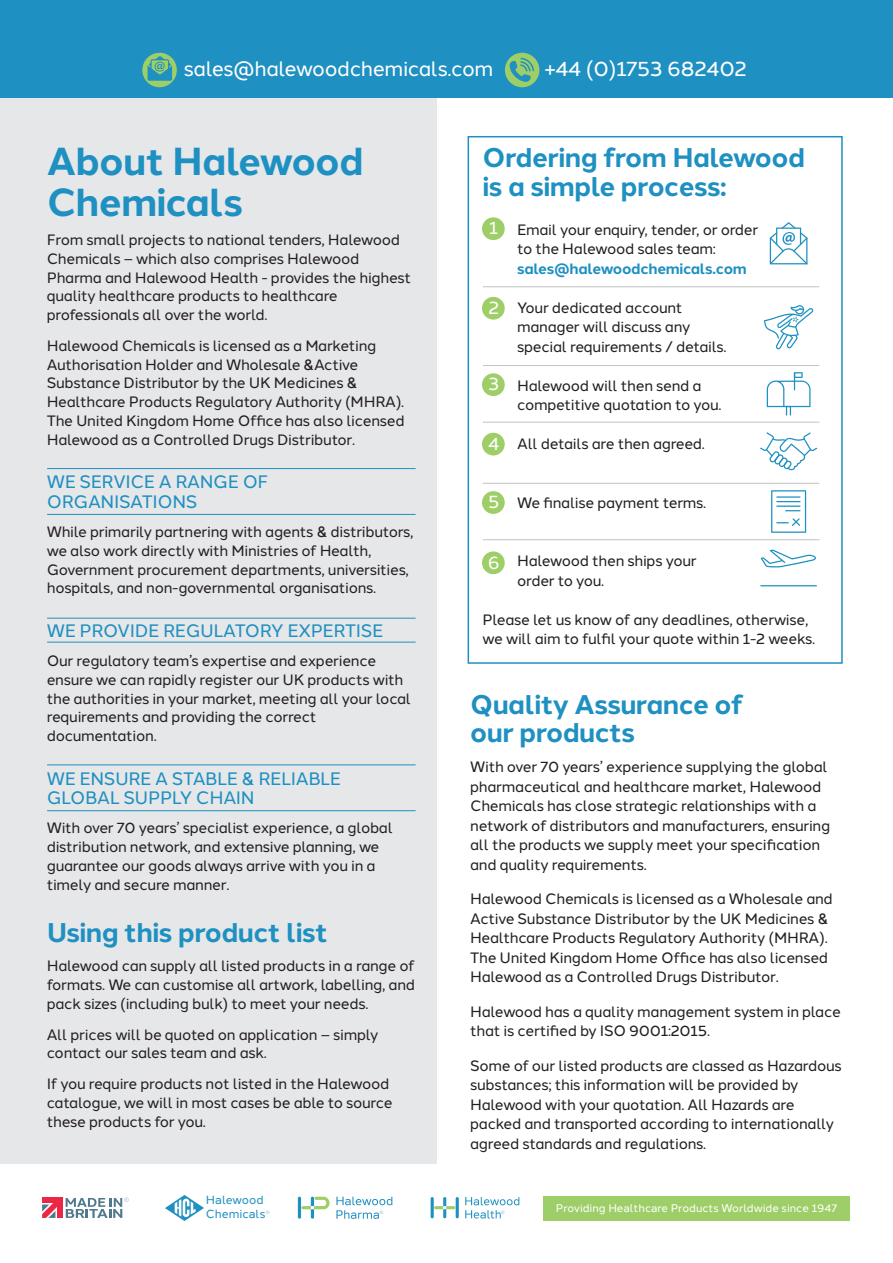
<style>
.page{position:relative;width:893px;height:1263px;background:#fff}
.page>*{position:absolute;margin:0;border:0;box-sizing:border-box;transform-origin:0 0}
.t1{font:700 39px/40.5px "Halcom";letter-spacing:-.02em;color:#1e90c1}
.t2{font:700 27px/28.5px "Halcom";letter-spacing:-.02em;color:#1e90c1}
.t3{font:20.85px "Halcom";letter-spacing:-.02em;color:#fff}
.t4{font:18px/19.5px "Halcom";letter-spacing:-.02em;color:#1e90c1}
.t5{font:18px "Halcom";color:#fff}
.t6{font:15px/18.8px "Halcom";letter-spacing:-.02em;color:#231f20}
.t7{font:700 15px "Halcom";letter-spacing:-.02em;color:#1e90c1}
.t8{font:11.85px/14.1px "Halcom";color:#1e90c1}
.t9{font:11.1px "Halcom";color:#fff}
.t10{font:300 4.8px "Halcom";color:#1e90c1}
</style>
<div class="page">
<div style="left:0;top:94px;width:436px;height:1070px;background:#e6e7e9"></div>
<div style="left:0;top:0;width:893px;height:98px;background:#1e90c1"></div>
<div style="left:505px;top:53px;width:34px;height:34px;background:#9ece67;border-radius:50%"></div>
<svg style="left:509px;top:58px;width:25px;height:24px"></svg>
<div style="left:142px;top:53px;width:35px;height:34px;background:#9ece67;border-radius:50%"></div>
<svg style="left:148px;top:56px;width:24px;height:25px"></svg>
<div style="left:482px;top:217px;width:23px;height:23px;background:#9ece67;border-radius:50%"></div>
<div style="left:482px;top:297px;width:23px;height:23px;background:#9ece67;border-radius:50%"></div>
<div style="left:482px;top:373px;width:23px;height:23px;background:#9ece67;border-radius:50%"></div>
<div style="left:482px;top:433px;width:23px;height:22px;background:#9ece67;border-radius:50%"></div>
<div style="left:482px;top:491px;width:23px;height:23px;background:#9ece67;border-radius:50%"></div>
<div style="left:482px;top:551px;width:23px;height:23px;background:#9ece67;border-radius:50%"></div>
<hr style="left:483px;top:286px;width:336px;height:1px;background:#c1c2c4">
<hr style="left:483px;top:365px;width:336px;height:1px;background:#c1c2c4">
<hr style="left:483px;top:422px;width:336px;height:1px;background:#c1c2c4">
<hr style="left:483px;top:483px;width:336px;height:1px;background:#c1c2c4">
<hr style="left:483px;top:539px;width:336px;height:1px;background:#c1c2c4">
<svg style="left:770px;top:222px;width:37px;height:42px"></svg>
<svg style="left:767px;top:372px;width:43px;height:43px"></svg>
<svg style="left:760px;top:432px;width:57px;height:38px"></svg>
<svg style="left:771px;top:490px;width:35px;height:43px"></svg>
<svg style="left:764px;top:305px;width:49px;height:44px"></svg>
<svg style="left:761px;top:550px;width:55px;height:17px"></svg>
<hr style="left:760px;top:585px;width:57px;height:1px;background:#1e90c1">
<div style="left:468px;top:136px;width:375px;height:528px;border:2px solid #1e90c1"></div>
<hr style="left:47px;top:468px;width:369px;height:1px;background:#1e90c1">
<hr style="left:47px;top:514px;width:369px;height:1px;background:#1e90c1">
<hr style="left:47px;top:764px;width:369px;height:1px;background:#1e90c1">
<hr style="left:47px;top:810px;width:369px;height:1px;background:#1e90c1">
<hr style="left:47px;top:618px;width:369px;height:1px;background:#1e90c1">
<hr style="left:47px;top:642px;width:369px;height:1px;background:#1e90c1">
<svg style="left:66px;top:1197px;width:63px;height:21px"></svg>
<div style="left:42px;top:1198px;width:20px;height:5px;background:#ed2646"></div>
<div style="left:57px;top:1202px;width:5px;height:16px;background:#ed2646"></div>
<svg style="left:42px;top:1203px;width:15px;height:15px"></svg>
<hr style="left:298px;top:1197px;width:3px;height:22px;background:#1e90c1;border-radius:2px">
<svg style="left:336px;top:1197px;width:56px;height:22px"></svg>
<svg style="left:301px;top:1197px;width:29px;height:22px"></svg>
<svg style="left:465px;top:1197px;width:54px;height:21px"></svg>
<hr style="left:431px;top:1197px;width:3px;height:21px;background:#1e90c1;border-radius:2px">
<hr style="left:456px;top:1197px;width:3px;height:21px;background:#1e90c1;border-radius:2px">
<svg style="left:434px;top:1197px;width:21px;height:21px"></svg>
<svg style="left:165px;top:1195px;width:39px;height:26px"></svg>
<div style="left:543px;top:1196px;width:307px;height:24px;background:#9ece67"></div>
<h3 class="t3" style="left:184px;top:52px;width:311px">sales@halewoodchemicals.com</h3>
<h3 class="t3" style="left:544px;top:52px;width:204px">+44 (0)1753 682402</h3>
<h1 class="t1" style="left:47px;top:139px;width:319px">About Halewood<br>Chemicals</h1>
<p class="t6" style="left:47px;top:229px;width:366px">From small projects to national tenders, Halewood Chemicals – which also comprises Halewood Pharma and Halewood Health - provides the highest quality healthcare products to healthcare professionals all over the world.</p>
<p class="t6" style="left:47px;top:335px;width:359px">Halewood Chemicals is licensed as a Marketing Authorisation Holder and Wholesale &amp;Active Substance Distributor by the UK Medicines &amp; Healthcare Products Regulatory Authority (MHRA).<br>The United Kingdom Home Office has also licensed Halewood as a Controlled Drugs Distributor.</p>
<p class="t4" style="left:47px;top:470px;width:223px">WE SERVICE A RANGE OF<br>ORGANISATIONS</p>
<p class="t6" style="left:47px;top:521px;width:368px">While primarily partnering with agents &amp; distributors, we also work directly with Ministries of Health, Government procurement departments, universities, hospitals, and non-governmental organisations.</p>
<p class="t4" style="left:47px;top:619px;width:338px">WE PROVIDE REGULATORY EXPERTISE</p>
<p class="t6" style="left:47px;top:650px;width:366px">Our regulatory team’s expertise and experience ensure we can rapidly register our UK products with the authorities in your market, meeting all your local requirements and providing the correct documentation.</p>
<p class="t4" style="left:47px;top:767px;width:296px">WE ENSURE A STABLE &amp; RELIABLE<br>GLOBAL SUPPLY CHAIN</p>
<p class="t6" style="left:47px;top:817px;width:348px">With over 70 years’ specialist experience, a global distribution network, and extensive planning, we guarantee our goods always arrive with you in a timely and secure manner.</p>
<h2 class="t2" style="left:47px;top:916px;width:283px">Using this product list</h2>
<p class="t6" style="left:47px;top:955px;width:370px;text-align:justify">Halewood can supply all listed products in a range of formats. We can customise all artwork, labelling, and pack sizes (including bulk) to meet your needs.</p>
<p class="t6" style="left:47px;top:1023px;width:333px">All prices will be quoted on application – simply contact our sales team and ask.</p>
<p class="t6" style="left:47px;top:1073px;width:347px">If you require products not listed in the Halewood catalogue, we will in most cases be able to source these products for you.</p>
<h2 class="t2" style="left:483px;top:141px;width:324px">Ordering from Halewood is a simple process:</h2>
<p class="t6" style="left:517px;top:218px;width:243px;line-height:19.5px">Email your enquiry, tender, or order to the Halewood sales team:</p>
<p class="t7" style="left:517px;top:256px;width:231px">sales@halewoodchemicals.com</p>
<p class="t6" style="left:517px;top:296px;width:211px;line-height:19.5px">Your dedicated account manager will discuss any special requirements / details.</p>
<p class="t6" style="left:517px;top:374px;width:206px;line-height:19.5px">Halewood will then send a competitive quotation to you.</p>
<p class="t6" style="left:517px;top:433px;width:189px">All details are then agreed.</p>
<p class="t5" style="left:489px;top:214px;width:11px">1</p>
<p class="t5" style="left:488px;top:293px;width:12px">2</p>
<p class="t5" style="left:488px;top:370px;width:13px">3</p>
<p class="t5" style="left:488px;top:429px;width:13px">4</p>
<p class="t5" style="left:488px;top:487px;width:13px">5</p>
<p class="t6" style="left:517px;top:491px;width:191px">We finalise payment terms.</p>
<p class="t6" style="left:517px;top:550px;width:181px;line-height:19.5px">Halewood then ships your order to you.</p>
<p class="t6" style="left:483px;top:608px;width:334px;line-height:19.5px">Please let us know of any deadlines, otherwise, we will aim to fulfil your quote within 1-2 weeks.</p>
<p class="t5" style="left:488px;top:548px;width:13px">6</p>
<h2 class="t2" style="left:470px;top:688px;width:274px">Quality Assurance of our products</h2>
<p class="t6" style="left:470px;top:756px;width:362px;line-height:19.5px">With over 70 years’ experience supplying the global pharmaceutical and healthcare market, Halewood Chemicals has close strategic relationships with a network of distributors and manufacturers, ensuring all the products we supply meet your specification and quality requirements.</p>
<p class="t6" style="left:470px;top:888px;width:364px;line-height:19.5px">Halewood Chemicals is licensed as a Wholesale and Active Substance Distributor by the UK Medicines &amp; Healthcare Products Regulatory Authority (MHRA).<br>The United Kingdom Home Office has also licensed Halewood as a Controlled Drugs Distributor.</p>
<p class="t6" style="left:470px;top:1000px;width:372px;line-height:19.5px">Halewood has a quality management system in place that is certified by ISO 9001:2015.</p>
<p class="t6" style="left:470px;top:1054px;width:373px;line-height:19.5px">Some of our listed products are classed as Hazardous substances; this information will be provided by Halewood with your quotation. All Hazards are packed and transported according to internationally agreed standards and regulations.</p>
<p class="t8" style="left:206px;top:1192px;width:61px">Halewood<br>Chemicals</p>
<p class="t10" style="left:266px;top:1208px;width:6px">®</p>
<p class="t10" style="left:379px;top:1209px;width:6px">®</p>
<p class="t10" style="left:501px;top:1208px;width:6px">®</p>
<p class="t9" style="left:556px;top:1199px;width:283px">Providing Healthcare Products Worldwide since 1947</p>
</div>
